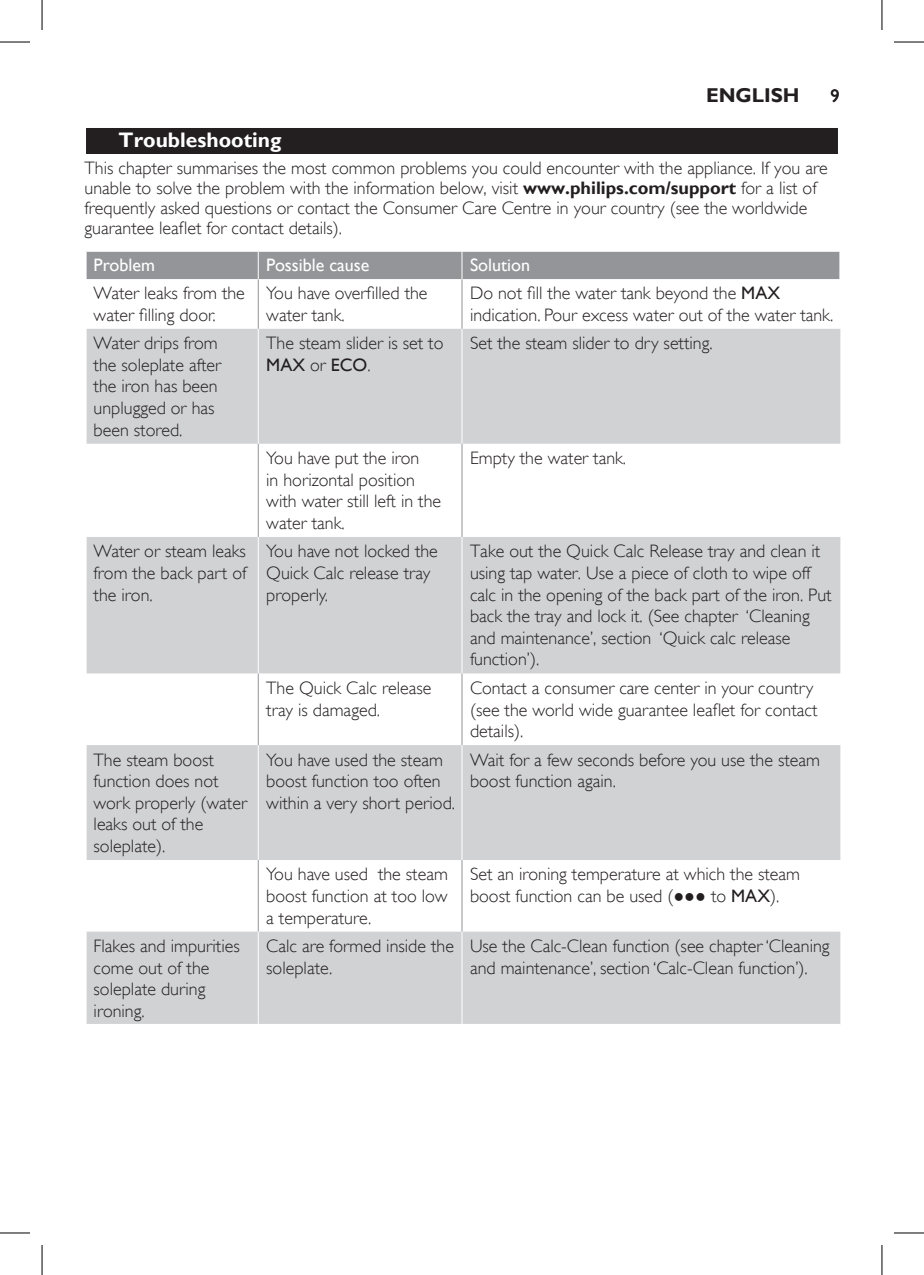
<style>
.page{position:relative;width:924px;height:1275px;background:#fff}
.page>*{position:absolute;margin:0;border:0;box-sizing:border-box;transform-origin:0 0}
.chapter-title-paragr{font:700 21px "Gill Sans Alt One WGL";color:#fff}
.t1{font:700 20px "Gill Sans Alt One WGL";color:#231f20}
.chapter-table-roweve{font:18px/21.6px "Gill Sans Alt One WGL Light";color:#231f20}
.chapter-paragraph{font:18px/20px "Gill Sans Alt One WGL Light";color:#231f20}
.chapter-table-rowodd{font:18px/21.6px "Gill Sans Alt One WGL Light";color:#231f20}
.chapter-table-rowhea{font:18px "Gill Sans Alt One WGL";color:#fff}
.org_Pageright{font:18px "Gill Sans Alt One WGL";color:#231f20}
.s1{font-family:"Gill Sans Alt One WGL";font-weight:700}
.s2{font-family:"Gill Sans Alt One WGL"}
</style>
<div class="page">
<div style="left:85px;top:127px;width:754px;height:28px;background:#282425"></div>
<div style="left:86px;top:128px;width:751px;height:26px;background:#231f20"></div>
<svg style="left:87px;top:329px;width:753px;height:695px;fill:#d1d2d4"></svg>
<hr style="left:258px;top:279px;width:1px;height:50px;background:#939598">
<hr style="left:461px;top:279px;width:1px;height:50px;background:#939598">
<hr style="left:258px;top:444px;width:1px;height:93px;background:#939598">
<hr style="left:461px;top:444px;width:1px;height:93px;background:#939598">
<hr style="left:258px;top:673px;width:1px;height:72px;background:#939598">
<hr style="left:461px;top:673px;width:1px;height:72px;background:#939598">
<hr style="left:258px;top:860px;width:1px;height:71px;background:#939598">
<hr style="left:461px;top:860px;width:1px;height:71px;background:#939598">
<hr style="left:258px;top:329px;width:1px;height:115px;background:#fff">
<hr style="left:461px;top:329px;width:1px;height:115px;background:#fff">
<hr style="left:258px;top:537px;width:1px;height:136px;background:#fff">
<hr style="left:461px;top:537px;width:1px;height:136px;background:#fff">
<hr style="left:258px;top:745px;width:1px;height:115px;background:#fff">
<hr style="left:461px;top:745px;width:1px;height:115px;background:#fff">
<hr style="left:258px;top:931px;width:1px;height:93px;background:#fff">
<hr style="left:461px;top:931px;width:1px;height:93px;background:#fff">
<div style="left:86px;top:251px;width:754px;height:28px;background:#939598"></div>
<hr style="left:839px;top:444px;width:2px;height:93px;background:#fff">
<hr style="left:839px;top:673px;width:2px;height:72px;background:#fff">
<hr style="left:839px;top:860px;width:2px;height:71px;background:#fff">
<hr style="left:0;top:42px;width:30px;height:1px;background:#000">
<hr style="left:893px;top:42px;width:30px;height:1px;background:#000">
<hr style="left:0;top:1232px;width:30px;height:1px;background:#000">
<hr style="left:893px;top:1232px;width:30px;height:1px;background:#000">
<hr style="left:42px;top:0;width:1px;height:30px;background:#000">
<hr style="left:42px;top:1245px;width:1px;height:30px;background:#000">
<hr style="left:881px;top:0;width:1px;height:30px;background:#000">
<hr style="left:881px;top:1245px;width:1px;height:30px;background:#000">
<p class="t1" style="left:705px;top:82px;width:95px">ENGLISH</p>
<p class="org_Pageright" style="left:830px;top:84px;width:10px">9</p>
<p class="chapter-title-paragr" style="left:119px;top:126px;width:164px">Troubleshooting</p>
<p class="chapter-paragraph" style="left:85px;top:158px;width:744px">This chapter summarises the most common problems you could encounter with the appliance. If you are unable to solve the problem with the information below, visit <span class="s1">www.philips.com/support</span> for a list of frequently asked questions or contact the Consumer Care Centre in your country (see the worldwide guarantee leaflet for contact details).</p>
<p class="chapter-table-rowhea" style="left:94px;top:253px;width:63px">Problem</p>
<p class="chapter-table-rowhea" style="left:266px;top:253px;width:105px">Possible cause</p>
<p class="chapter-table-rowhea" style="left:470px;top:253px;width:61px">Solution</p>
<p class="chapter-table-roweve" style="left:94px;top:282px;width:153px">Water leaks from the water fi lling door.</p>
<p class="chapter-table-roweve" style="left:266px;top:282px;width:163px">You have overfi lled the water tank.</p>
<p class="chapter-table-roweve" style="left:470px;top:282px;width:364px">Do not fi ll the water tank beyond the <span class="s2">MAX </span>indication. Pour excess water out of the water tank.</p>
<p class="chapter-table-roweve" style="left:94px;top:332px;width:129px">Water drips from the soleplate after the iron has been unplugged or has been stored.</p>
<p class="chapter-table-roweve" style="left:266px;top:332px;width:179px">The steam slider is set to<br><span class="s2">MAX</span> or <span class="s2">ECO</span>.</p>
<p class="chapter-table-roweve" style="left:470px;top:332px;width:244px">Set the steam slider to dry setting.</p>
<p class="chapter-table-roweve" style="left:266px;top:447px;width:176px">You have put the iron<br>in horizontal position with water still left in the water tank.</p>
<p class="chapter-table-roweve" style="left:470px;top:447px;width:158px">Empty the water tank.</p>
<p class="chapter-table-roweve" style="left:94px;top:540px;width:154px;text-align:justify">Water or steam leaks from the back part of the iron.</p>
<p class="chapter-table-roweve" style="left:266px;top:540px;width:173px">You have not locked the<br>Quick Calc release tray properly.</p>
<p class="chapter-table-roweve" style="left:470px;top:540px;width:363px">Take out the Quick Calc Release tray and clean it using tap water. Use a piece of cloth to wipe off calc in the opening of the back part of the iron. Put back the tray and lock it. (See chapter ‘Cleaning and maintenance’, section ‘Quick calc release function’).</p>
<p class="chapter-table-rowodd" style="left:266px;top:677px;width:167px">The Quick Calc release tray is damaged.</p>
<p class="chapter-table-rowodd" style="left:470px;top:677px;width:349px">Contact a consumer care center in your country (see the world wide guarantee leaflet for contact details).</p>
<p class="chapter-table-roweve" style="left:94px;top:749px;width:155px">The steam boost function does not work properly (water leaks out of the soleplate).</p>
<p class="chapter-table-roweve" style="left:266px;top:749px;width:190px">You have used the steam boost function too often within a very short period.</p>
<p class="chapter-table-roweve" style="left:470px;top:749px;width:351px">Wait for a few seconds before you use the steam boost function again.</p>
<p class="chapter-table-rowodd" style="left:266px;top:863px;width:183px;text-align:justify">You have used the steam boost function at too low a temperature.</p>
<p class="chapter-table-rowodd" style="left:470px;top:863px;width:331px">Set an ironing temperature at which the steam boost function can be used (<span class="s2">●●●</span> to <span class="s2">MAX</span>).</p>
<p class="chapter-table-roweve" style="left:94px;top:935px;width:148px">Flakes and impurities come out of the soleplate during ironing.</p>
<p class="chapter-table-roweve" style="left:266px;top:935px;width:189px">Calc are formed inside the soleplate.</p>
<p class="chapter-table-roweve" style="left:470px;top:935px;width:361px">Use the Calc-Clean function (see chapter ‘Cleaning and maintenance’, section ‘Calc-Clean function’).</p>
</div>
